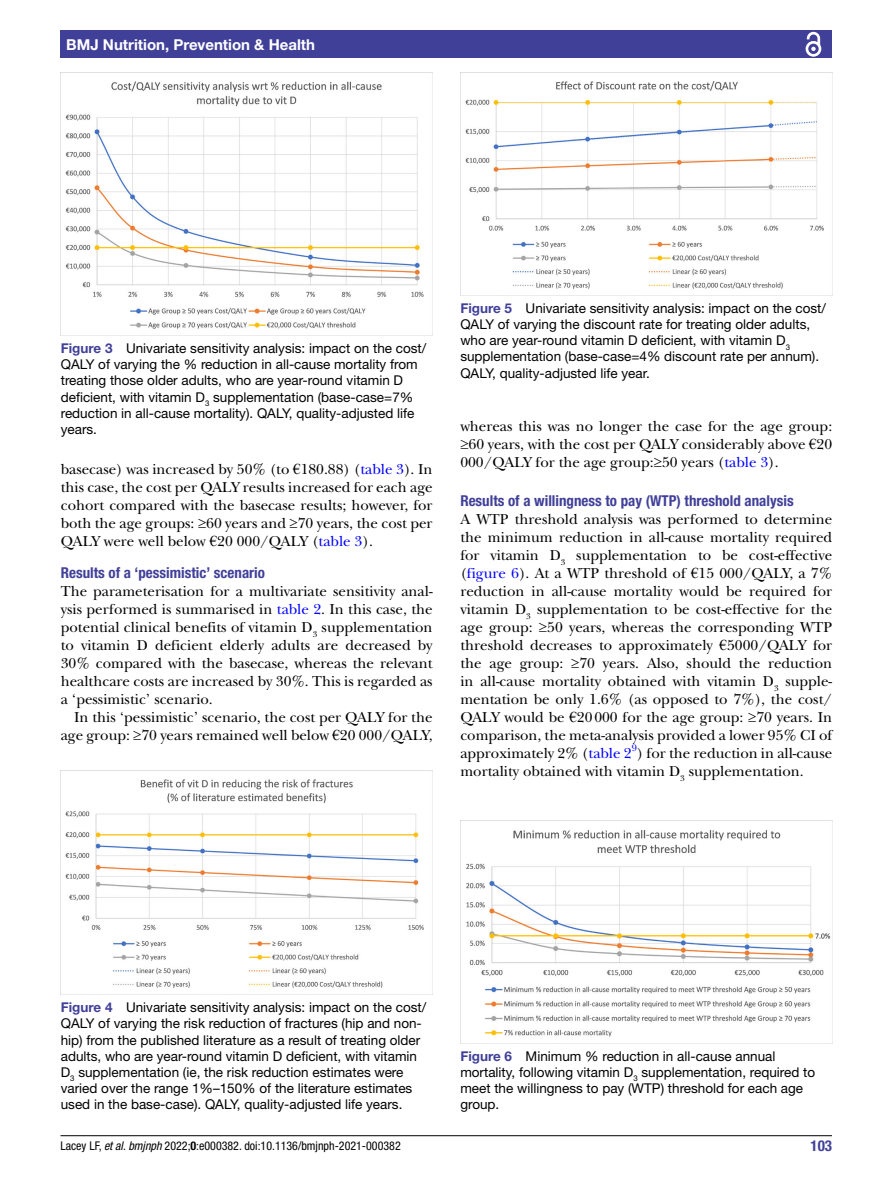
<style>
.page{position:relative;width:893px;height:1191px;background:#fff}
.page>*{position:absolute;margin:0;border:0;box-sizing:border-box;transform-origin:0 0}
.t1{font:15px/18px "New Baskerville";color:#000;text-align:justify}
.t2{font:700 condensed 15px "Helvetica Neue";color:#414099}
.t3{font:700 15px "Helvetica Neue LT Std";color:#fff}
.t4{font:13.5px/16.2px "Helvetica Neue LT Std";color:#000}
.t5{font:condensed 12px "Helvetica Neue LT Std";color:#000}
.t6{font:9.9px "New Baskerville";color:#00f}
.s1{font-weight:700;color:#414099}
.s2{font-family:"Times New Roman"}
.s3{color:#00f}
.s4{font-style:italic}
.s5{font-family:"Helvetica Neue";font-weight:700}
</style>
<div class="page">
<hr style="left:61px;top:1135px;width:771px;height:1px;background:#000">
<div style="left:61px;top:31px;width:771px;height:27px;background:#414099"></div>
<svg style="left:804px;top:30px;width:19px;height:27px"></svg>
<img style="left:65px;top:73px;width:368px;height:262px">
<img style="left:61px;top:770px;width:372px;height:224px">
<img style="left:460px;top:73px;width:364px;height:222px">
<img style="left:460px;top:820px;width:372px;height:223px">
<p class="t3" style="left:66px;top:35px;width:250px">BMJ Nutrition, Prevention &amp; Health</p>
<p class="t4" style="left:61px;top:340px;width:367px"><span class="s1">Figure 3</span> Univariate sensitivity analysis: impact on the cost/ QALY of varying the % reduction in all-cause mortality from treating those older adults, who are year-round vitamin D deficient, with vitamin D<sub>3</sub> supplementation (base-case=7% reduction in all-cause mortality). QALY, quality-adjusted life years.</p>
<p class="t1" style="left:61px;top:460px;width:373px">basecase) was increased by 50% (to <span class="s2">€</span>180.88) (<span class="s3">table 3</span>). In this case, the cost per QALY results increased for each age cohort compared with the basecase results; however, for both the age groups: ≥60 years and ≥70 years, the cost per QALY were well below <span class="s2">€</span>20 000/QALY (<span class="s3">table 3</span>).</p>
<p class="t2" style="left:61px;top:563px;width:206px">Results of a ‘pessimistic’ scenario</p>
<p class="t1" style="left:61px;top:582px;width:373px">The parameterisation for a multivariate sensitivity anal&shy;ysis performed is summarised in <span class="s3">table 2</span>. In this case, the potential clinical benefits of vitamin D<sub>3</sub> supplementation to vitamin D deficient elderly adults are decreased by 30% compared with the basecase, whereas the relevant healthcare costs are increased by 30%. This is regarded as a ‘pessimistic’ scenario.</p>
<p class="t1" style="left:61px;top:708px;width:373px;text-align:right">In this ‘pessimistic’ scenario, the cost per QALY for the age group: ≥70 years remained well below <span class="s2">€</span>20 000/QALY,</p>
<p class="t4" style="left:460px;top:300px;width:367px"><span class="s1">Figure 5</span> Univariate sensitivity analysis: impact on the cost/ QALY of varying the discount rate for treating older adults, who are year-round vitamin D deficient, with vitamin D<sub>3 </sub>supplementation (base-case=4% discount rate per annum).<br>QALY, quality-adjusted life year.</p>
<p class="t1" style="left:460px;top:417px;width:373px">whereas this was no longer the case for the age group: ≥60 years, with the cost per QALY considerably above <span class="s2">€</span>20<br>000/QALY for the age group:≥50 years (<span class="s3">table 3</span>).</p>
<p class="t2" style="left:460px;top:491px;width:335px">Results of a willingness to pay (WTP) threshold analysis</p>
<p class="t1" style="left:460px;top:510px;width:373px">A WTP threshold analysis was performed to determine the minimum reduction in all-cause mortality required for vitamin D<sub>3</sub> supplementation to be cost-effective (<span class="s3">figure 6</span>). At a WTP threshold of <span class="s2">€</span>15 000/QALY, a 7% reduction in all-cause mortality would be required for vitamin D<sub>3</sub> supplementation to be cost-effective for the age group: ≥50 years, whereas the corresponding WTP threshold decreases to approximately <span class="s2">€</span>5000/QALY for the age group: ≥70 years. Also, should the reduction in all-cause mortality obtained with vitamin D<sub>3</sub> supple&shy;mentation be only 1.6% (as opposed to 7%), the cost/ QALY would be <span class="s2">€</span>20000 for the age group: ≥70 years. In comparison, the meta-analysis provided a lower 95% CI of approximately 2% (<span class="s3">table 2</span> ) for the reduction in all-cause</p>
<p class="t6" style="left:632px;top:742px;width:7px">9</p>
<p class="t1" style="left:460px;top:762px;width:345px">mortality obtained with vitamin D<sub>3</sub> supplementation.</p>
<p class="t4" style="left:61px;top:999px;width:367px"><span class="s1">Figure 4</span> Univariate sensitivity analysis: impact on the cost/ QALY of varying the risk reduction of fractures (hip and non&shy;hip) from the published literature as a result of treating older adults, who are year-round vitamin D deficient, with vitamin D<sub>3</sub> supplementation (ie, the risk reduction estimates were varied over the range 1%–150% of the literature estimates used in the base-case). QALY, quality-adjusted life years.</p>
<p class="t4" style="left:460px;top:1047px;width:356px"><span class="s1">Figure 6</span> Minimum % reduction in all-cause annual mortality, following vitamin D<sub>3</sub> supplementation, required to meet the willingness to pay (WTP) threshold for each age group.</p>
<p class="t5" style="left:61px;top:1139px;width:342px">Lacey LF, <span class="s4">et al</span>. <span class="s4">bmjnph</span> 2022;<span class="s5">0</span>:e000382. doi:10.1136/bmjnph-2021-000382</p>
<p class="t2" style="left:810px;top:1136px;width:23px">103</p>
</div>
